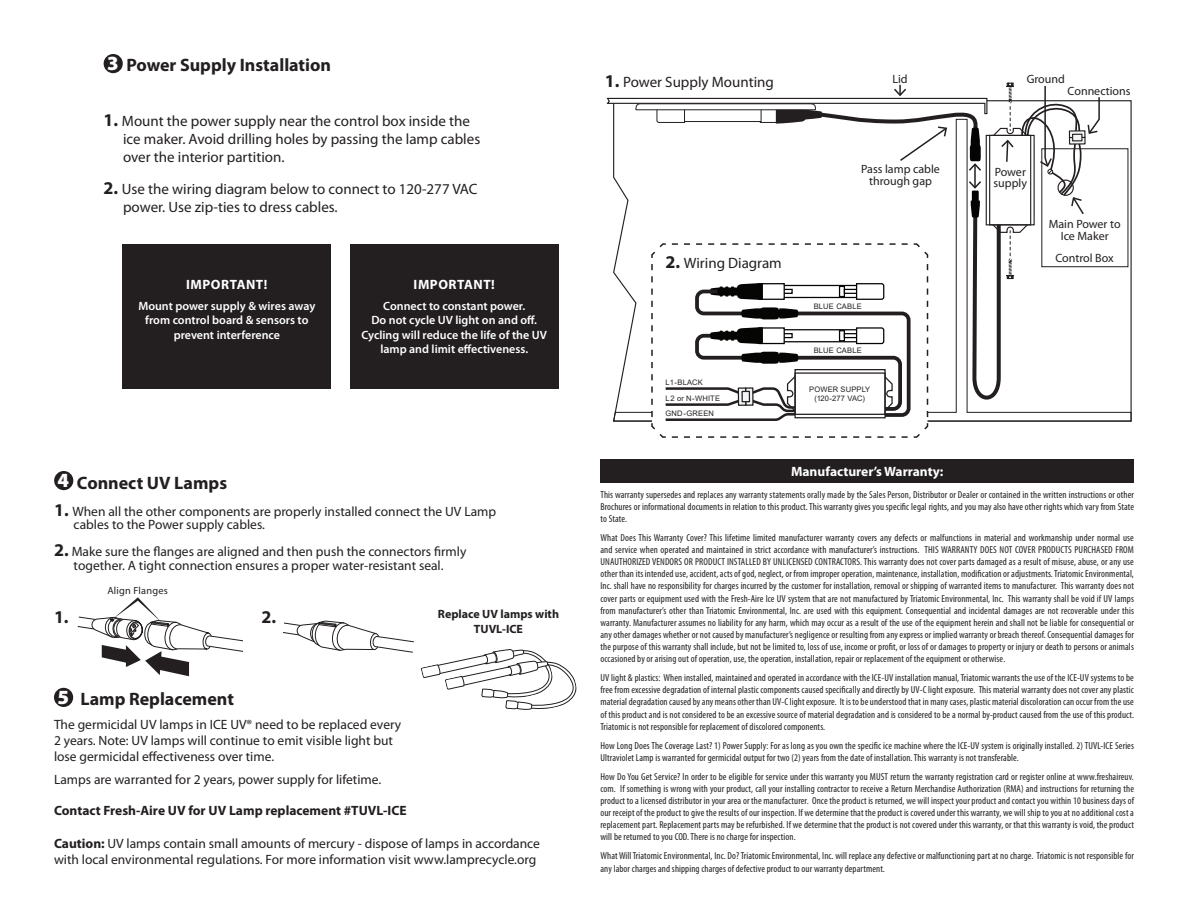
<style>
.page{position:relative;width:1188px;height:918px;background:#fff}
.page>*{position:absolute;margin:0;border:0;box-sizing:border-box;transform-origin:0 0}
.t1{font:700 18px "Myriad Pro";color:#231f20}
.t2{font:15px/18px "Myriad Pro";color:#231f20}
.t3{font:13.5px/16.2px "Myriad Pro";color:#231f20}
.t4{font:700 13.5px "Myriad Pro";color:#231f20}
.t5{font:700 13.5px "Myriad Pro";color:#fff}
.t6{font:700 13.5px "Myriad Pro";letter-spacing:.04em;color:#fff}
.t7{font:600 12px/14.4px "Myriad Pro";color:#fff;text-align:center}
.t8{font:12px/12px "Myriad Pro";color:#231f20;text-align:center}
.t9{font:700 12px/14.4px "Myriad Pro";color:#231f20;text-align:center}
.t10{font:10.35px "Myriad Pro";letter-spacing:.02em;color:#231f20}
.t11{font:condensed 10.2px/12.1px "Myriad Pro";letter-spacing:.01em;color:#231f20;text-align:justify}
.t12{font:7.65px/16px "Arial";letter-spacing:.02em;color:#231f20}
.s1{font-weight:900;font-size:20.25px;color:#fff}
.s2{font-weight:700;font-size:18px}
.s3{font-weight:700}
</style>
<div class="page">
<div style="left:350px;top:244px;width:208px;height:144px;background:#231f20"></div>
<div style="left:123px;top:244px;width:208px;height:144px;background:#231f20"></div>
<div style="left:54px;top:688px;width:19px;height:19px;background:#231f20;border-radius:50%"></div>
<svg style="left:421px;top:649px;width:156px;height:61px"></svg>
<svg style="left:613px;top:118px;width:519px;height:304px"></svg>
<div style="left:1041px;top:148px;width:87px;height:119px;border:1px solid #231f20"></div>
<svg style="left:650px;top:421px;width:279px;height:17px"></svg>
<svg style="left:77px;top:597px;width:165px;height:79px"></svg>
<svg style="left:283px;top:621px;width:131px;height:31px"></svg>
<div style="left:54px;top:471px;width:19px;height:19px;background:#231f20;border-radius:50%"></div>
<div style="left:104px;top:54px;width:19px;height:19px;background:#231f20;border-radius:50%"></div>
<div style="left:600px;top:459px;width:534px;height:24px;background:#231f20"></div>
<svg style="left:606px;top:83px;width:495px;height:338px"></svg>
<h1 class="t1" style="left:107px;top:55px;width:226px"><span class="s1">3</span> Power Supply Installation</h1>
<h2 class="t2" style="left:123px;top:113px;width:359px;text-indent:-19px"><span class="s2">1.</span> Mount the power supply near the control box inside the ice maker. Avoid drilling holes by passing the lamp cables over the interior partition.</h2>
<h2 class="t2" style="left:123px;top:180px;width:356px;text-indent:-20px"><span class="s2">2.</span> Use the wiring diagram below to connect to 120-277 VAC power. Use zip-ties to dress cables.</h2>
<h3 class="t6" style="left:186px;top:277px;width:83px">IMPORTANT!</h3>
<p class="t7" style="left:138px;top:299px;width:178px">Mount power supply &amp; wires away from control board &amp; sensors to prevent interference</p>
<h3 class="t6" style="left:414px;top:277px;width:83px">IMPORTANT!</h3>
<p class="t7" style="left:362px;top:299px;width:187px">Connect to constant power.<br>Do not cycle UV light on and off.<br>Cycling will reduce the life of the UV lamp and limit effectiveness.</p>
<h1 class="t1" style="left:58px;top:473px;width:171px"><span class="s1">4</span> Connect UV Lamps</h1>
<h3 class="t3" style="left:74px;top:505px;width:424px;line-height:13.5px;text-indent:-19px"><span class="s2">1.</span> When all the other components are properly installed connect the UV Lamp cables to the Power supply cables.</h3>
<h3 class="t3" style="left:54px;top:545px;width:414px;line-height:13.5px;text-align:center"><span class="s2">2.</span> Make sure the flanges are aligned and then push the connectors firmly together. A tight connection ensures a proper water-resistant seal.</h3>
<h1 class="t1" style="left:54px;top:607px;width:16px">1.</h1>
<h1 class="t1" style="left:261px;top:607px;width:16px">2.</h1>
<p class="t10" style="left:107px;top:584px;width:62px">Align Flanges</p>
<p class="t9" style="left:438px;top:607px;width:123px">Replace UV lamps with<br>TUVL-ICE</p>
<h1 class="t1" style="left:57px;top:689px;width:178px"><span class="s1">5</span> Lamp Replacement</h1>
<h3 class="t3" style="left:54px;top:717px;width:349px">The germicidal UV lamps in ICE UV® need to be replaced every<br>2 years. Note: UV lamps will continue to emit visible light but lose germicidal effectiveness over time.</h3>
<h3 class="t3" style="left:54px;top:772px;width:329px">Lamps are warranted for 2 years, power supply for lifetime.</h3>
<h3 class="t4" style="left:54px;top:803px;width:354px">Contact Fresh-Aire UV for UV Lamp replacement #TUVL-ICE</h3>
<h3 class="t3" style="left:54px;top:835px;width:488px"><span class="s3">Caution:</span> UV lamps contain small amounts of mercury - dispose of lamps in accordance with local environmental regulations. For more information visit www.lamprecycle.org</h3>
<h2 class="t2" style="left:605px;top:73px;width:171px"><span class="s2">1.</span> Power Supply Mounting</h2>
<p class="t8" style="left:892px;top:73px;width:17px">Lid</p>
<p class="t8" style="left:1027px;top:73px;width:40px">Ground</p>
<p class="t8" style="left:1068px;top:85px;width:65px">Connections</p>
<p class="t8" style="left:861px;top:163px;width:80px">Pass lamp cable through gap</p>
<p class="t8" style="left:994px;top:166px;width:35px;line-height:11.4px;text-align:left">Power supply</p>
<h2 class="t2" style="left:666px;top:255px;width:118px"><span class="s2">2.</span> Wiring Diagram</h2>
<p class="t12" style="left:666px;top:374px;width:56px">L1-BLACK<br>L2 or N-WHITE</p>
<p class="t12" style="left:666px;top:405px;width:50px">GND-GREEN</p>
<p class="t12" style="left:814px;top:298px;width:50px">BLUE CABLE</p>
<p class="t12" style="left:814px;top:342px;width:50px">BLUE CABLE</p>
<p class="t12" style="left:809px;top:385px;width:62px;line-height:9.1px;text-align:center">POWER SUPPLY (120-277 VAC)</p>
<h3 class="t5" style="left:791px;top:464px;width:154px">Manufacturer’s Warranty:</h3>
<p class="t8" style="left:1049px;top:219px;width:73px">Main Power to<br>Ice Maker</p>
<p class="t8" style="left:1055px;top:252px;width:60px">Control Box</p>
<p class="t11" style="left:600px;top:488px;width:535px">This warranty supersedes and replaces any warranty statements orally made by the Sales Person, Distributor or Dealer or contained in the written instructions or other Brochures or informational documents in relation to this product. This warranty gives you specific legal rights, and you may also have other rights which vary from State to State.</p>
<p class="t11" style="left:600px;top:532px;width:535px">What Does This Warranty Cover? This lifetime limited manufacturer warranty covers any defects or malfunctions in material and workmanship under normal use and service when operated and maintained in strict accordance with manufacturer’s instructions. THIS WARRANTY DOES NOT COVER PRODUCTS PURCHASED FROM UNAUTHORIZED VENDORS OR PRODUCT INSTALLED BY UNLICENSED CONTRACTORS. This warranty does not cover parts damaged as a result of misuse, abuse, or any use other than its intended use, accident, acts of god, neglect, or from improper operation, maintenance, installation, modification or adjustments. Triatomic Environmental, Inc. shall have no responsibility for charges incurred by the customer for installation, removal or shipping of warranted items to manufacturer. This warranty does not cover parts or equipment used with the Fresh-Aire Ice UV system that are not manufactured by Triatomic Environmental, Inc. This warranty shall be void if UV lamps from manufacturer’s other than Triatomic Environmental, Inc. are used with this equipment. Consequential and incidental damages are not recoverable under this warranty. Manufacturer assumes no liability for any harm, which may occur as a result of the use of the equipment herein and shall not be liable for consequential or any other damages whether or not caused by manufacturer’s negligence or resulting from any express or implied warranty or breach thereof. Consequential damages for the purpose of this warranty shall include, but not be limited to, loss of use, income or profit, or loss of or damages to property or injury or death to persons or animals occasioned by or arising out of operation, use, the operation, installation, repair or replacement of the equipment or otherwise.</p>
<p class="t11" style="left:600px;top:672px;width:535px">UV light &amp; plastics: When installed, maintained and operated in accordance with the ICE-UV installation manual, Triatomic warrants the use of the ICE-UV systems to be free from excessive degradation of internal plastic components caused specifically and directly by UV-C light exposure. This material warranty does not cover any plastic material degradation caused by any means other than UV-C light exposure. It is to be understood that in many cases, plastic material discoloration can occur from the use of this product and is not considered to be an excessive source of material degradation and is considered to be a normal by-product caused from the use of this product.<br>Triatomic is not responsible for replacement of discolored components.</p>
<p class="t11" style="left:600px;top:739px;width:535px">How Long Does The Coverage Last? 1) Power Supply: For as long as you own the specific ice machine where the ICE-UV system is originally installed. 2) TUVL-ICE Series<br>Ultraviolet Lamp is warranted for germicidal output for two (2) years from the date of installation. This warranty is not transferable.</p>
<p class="t11" style="left:600px;top:771px;width:535px">How Do You Get Service? In order to be eligible for service under this warranty you MUST return the warranty registration card or register online at www.freshaireuv. com. If something is wrong with your product, call your installing contractor to receive a Return Merchandise Authorization (RMA) and instructions for returning the product to a licensed distributor in your area or the manufacturer. Once the product is returned, we will inspect your product and contact you within 10 business days of our receipt of the product to give the results of our inspection. If we determine that the product is covered under this warranty, we will ship to you at no additional cost a replacement part. Replacement parts may be refurbished. If we determine that the product is not covered under this warranty, or that this warranty is void, the product will be returned to you COD. There is no charge for inspection.</p>
<p class="t11" style="left:600px;top:850px;width:535px">What Will Triatomic Environmental, Inc. Do? Triatomic Environmental, Inc. will replace any defective or malfunctioning part at no charge. Triatomic is not responsible for any labor charges and shipping charges of defective product to our warranty department.</p>
</div>
